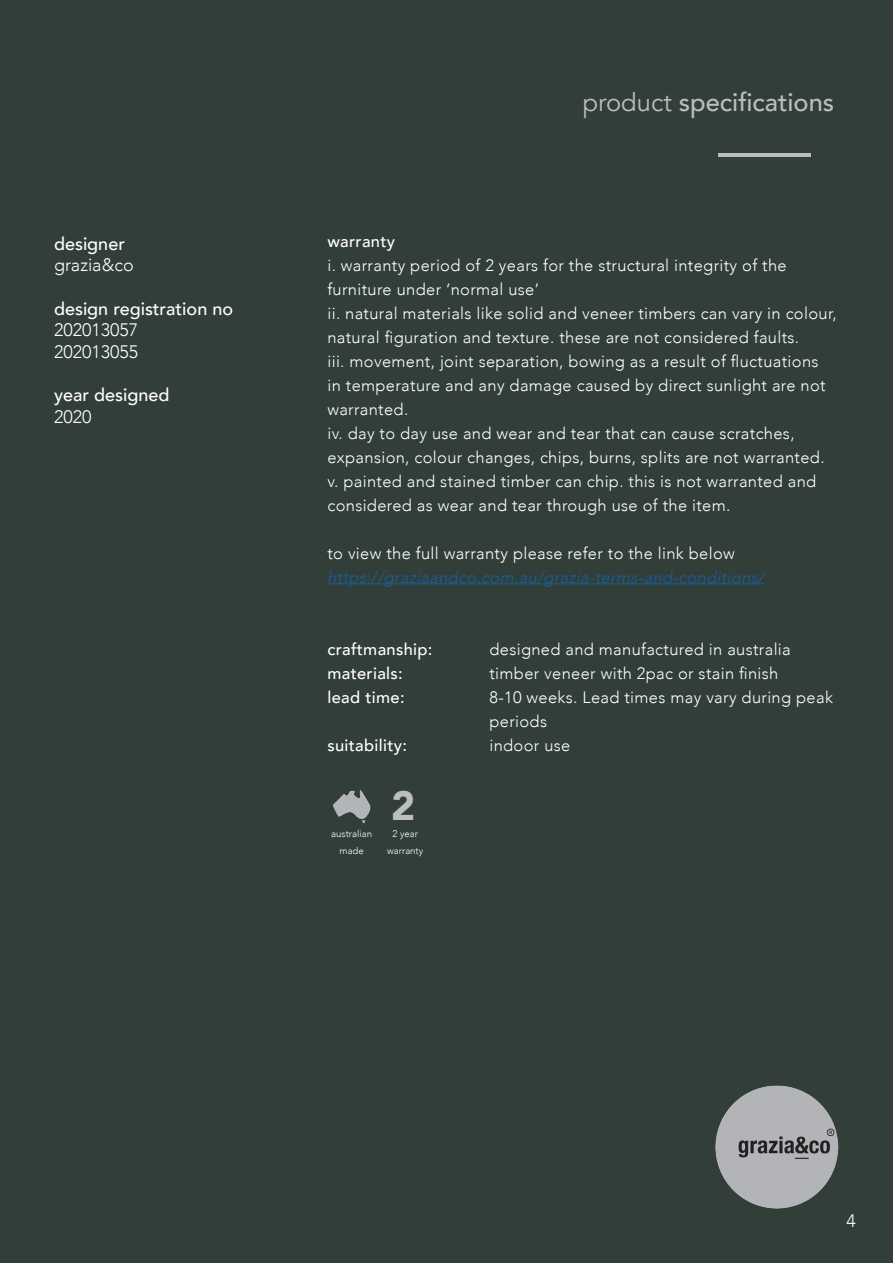
<style>
.page{position:relative;width:893px;height:1263px;background:#323f38}
.page>*{position:absolute;margin:0;border:0;box-sizing:border-box;transform-origin:0 0}
.t1{font:900 40.8px "Avenir";color:#bcbdc0}
.t2{font:500 25.5px "Avenir";color:#bcbdc0}
.t3{font:500 18px "Avenir";color:#fff}
.t4{font:300 18px "Avenir";color:#fff}
.t5{font:300 16.5px/24px "Avenir";letter-spacing:.02em;color:#fff}
.t6{font:italic 300 16.5px "Avenir";letter-spacing:.02em;color:#175d9e}
.t7{font:500 16.5px "Avenir";letter-spacing:.02em;color:#fff}
.t8{font:300 9.6px/17.2px "Avenir";color:#fff;text-align:center}
.s1{font-weight:400}
</style>
<div class="page">
<hr style="left:719px;top:153px;width:92px;height:3px;background:#bcbdc0">
<hr style="left:327px;top:583px;width:437px;height:1px;background:#175d9e">
<img style="left:331px;top:785px;width:42px;height:42px">
<img style="left:716px;top:1086px;width:123px;height:123px">
<p class="t3" style="left:54px;top:228px;width:72px">designer</p>
<p class="t4" style="left:54px;top:254px;width:81px">grazia&amp;co</p>
<p class="t3" style="left:54px;top:293px;width:181px">design registration no</p>
<p class="t4" style="left:54px;top:319px;width:86px">202013057</p>
<p class="t4" style="left:54px;top:341px;width:86px">202013055</p>
<p class="t3" style="left:54px;top:379px;width:117px">year designed</p>
<p class="t4" style="left:54px;top:406px;width:39px">2020</p>
<p class="t2" style="left:583px;top:80px;width:253px"><span class="s1">product</span> specifications</p>
<p class="t7" style="left:327px;top:226px;width:69px">warranty</p>
<p class="t5" style="left:327px;top:253px;width:461px">i. warranty period of 2 years for the structural integrity of the furniture under ‘normal use’</p>
<p class="t5" style="left:327px;top:301px;width:511px">ii. natural materials like solid and veneer timbers can vary in colour, natural figuration and texture. these are not considered faults.</p>
<p class="t5" style="left:327px;top:349px;width:500px">iii. movement, joint separation, bowing as a result of fluctuations in temperature and any damage caused by direct sunlight are not warranted.</p>
<p class="t5" style="left:327px;top:421px;width:499px">iv. day to day use and wear and tear that can cause scratches, expansion, colour changes, chips, burns, splits are not warranted.</p>
<p class="t5" style="left:327px;top:469px;width:490px">v. painted and stained timber can chip. this is not warranted and considered as wear and tear through use of the item.</p>
<p class="t5" style="left:327px;top:541px;width:409px">to view the full warranty please refer to the link below</p>
<p class="t6" style="left:327px;top:567px;width:438px">https://graziaandco.com.au/grazia-terms-and-conditions/</p>
<p class="t7" style="left:327px;top:634px;width:107px">craftmanship:</p>
<p class="t5" style="left:489px;top:637px;width:303px">designed and manufactured in australia</p>
<p class="t7" style="left:327px;top:658px;width:77px">materials:</p>
<p class="t5" style="left:489px;top:661px;width:290px">timber veneer with 2pac or stain finish</p>
<p class="t7" style="left:327px;top:682px;width:79px">lead time:</p>
<p class="t5" style="left:489px;top:685px;width:345px">8-10 weeks. Lead times may vary during peak periods</p>
<p class="t7" style="left:327px;top:730px;width:81px">suitability:</p>
<p class="t5" style="left:489px;top:733px;width:82px">indoor use</p>
<p class="t8" style="left:331px;top:825px;width:42px">australian</p>
<p class="t8" style="left:339px;top:842px;width:26px">made</p>
<p class="t1" style="left:391px;top:770px;width:26px">2</p>
<p class="t8" style="left:387px;top:825px;width:38px">2 year warranty</p>
<p class="t4" style="left:846px;top:1210px;width:11px">4</p>
</div>
